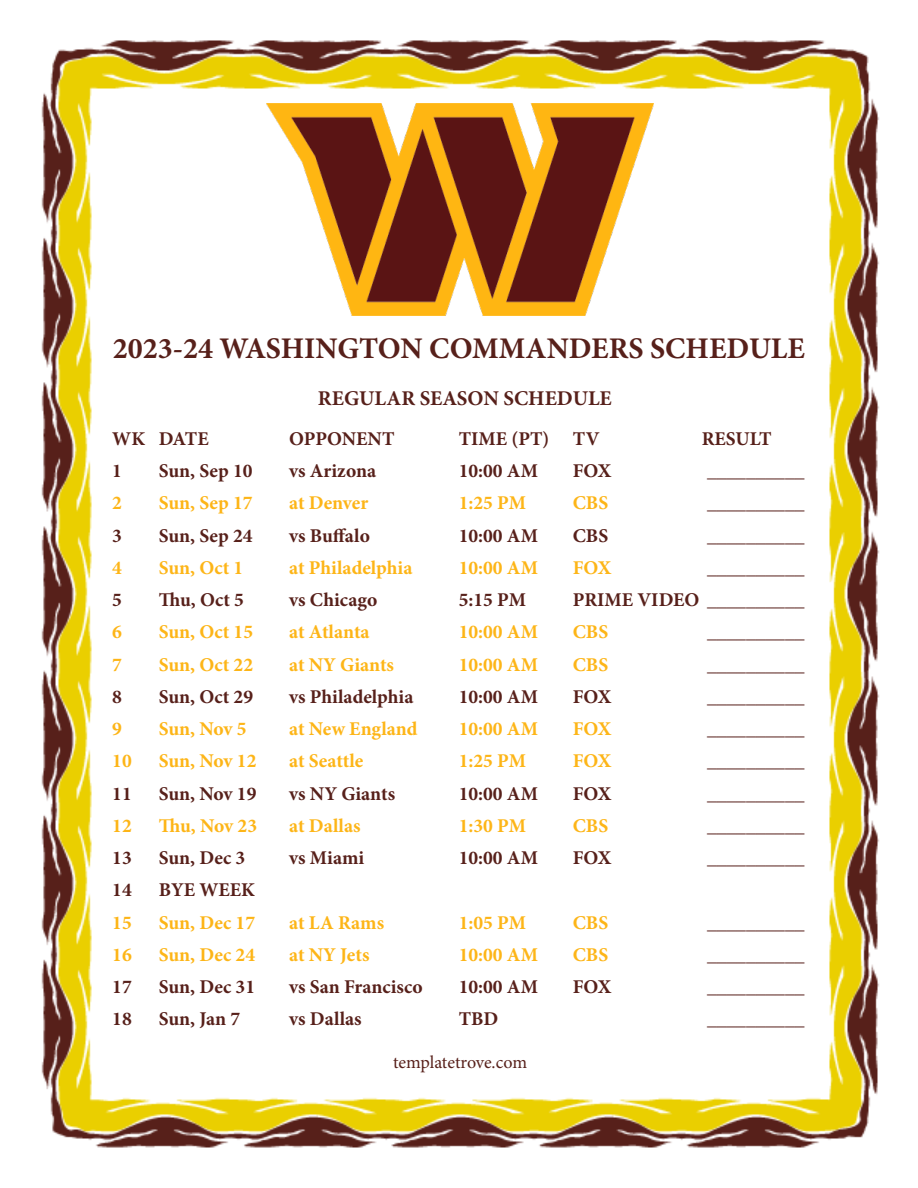
<style>
.page{position:relative;width:918px;height:1188px;background:#fff}
.page>*{position:absolute;margin:0;border:0;box-sizing:border-box;transform-origin:0 0}
.t1{font:700 30px "Minion Pro";color:#57201a}
.t2{font:700 21px "Minion Pro";color:#57201a}
.t3{font:700 19.5px "Minion Pro";color:#57201a}
.t4{font:700 19.5px "Minion Pro";color:#fdb517}
.t5{font:18px "Minion Pro";letter-spacing:-.005em;color:#57201a}
</style>
<div class="page">
<img style="left:41px;top:40px;width:838px;height:1108px">
<img style="left:266px;top:104px;width:388px;height:211px">
<p class="t1" style="left:113px;top:327px;width:694px">2023-24 WASHINGTON COMMANDERS SCHEDULE</p>
<p class="t2" style="left:318px;top:384px;width:295px">REGULAR SEASON SCHEDULE</p>
<p class="t3" style="left:112px;top:425px;width:98px">WK DATE</p>
<p class="t3" style="left:289px;top:425px;width:107px">OPPONENT</p>
<p class="t3" style="left:459px;top:425px;width:142px">TIME (PT) TV</p>
<p class="t3" style="left:702px;top:425px;width:71px">RESULT</p>
<p class="t3" style="left:112px;top:457px;width:11px">1</p>
<p class="t3" style="left:159px;top:457px;width:95px">Sun, Sep 10</p>
<p class="t3" style="left:289px;top:457px;width:89px">vs Arizona</p>
<p class="t3" style="left:459px;top:457px;width:81px">10:00 AM</p>
<p class="t3" style="left:573px;top:457px;width:40px">FOX</p>
<p class="t3" style="left:707px;top:457px;width:99px">__________</p>
<p class="t4" style="left:112px;top:489px;width:11px">2</p>
<p class="t4" style="left:159px;top:489px;width:95px">Sun, Sep 17</p>
<p class="t4" style="left:289px;top:489px;width:80px">at Denver</p>
<p class="t4" style="left:459px;top:489px;width:69px">1:25 PM</p>
<p class="t4" style="left:573px;top:489px;width:37px">CBS</p>
<p class="t3" style="left:707px;top:489px;width:99px">__________</p>
<p class="t3" style="left:112px;top:522px;width:11px">3</p>
<p class="t3" style="left:159px;top:522px;width:95px">Sun, Sep 24</p>
<p class="t3" style="left:289px;top:522px;width:82px">vs Buffalo</p>
<p class="t3" style="left:459px;top:522px;width:81px">10:00 AM</p>
<p class="t3" style="left:573px;top:522px;width:37px">CBS</p>
<p class="t3" style="left:707px;top:522px;width:99px">__________</p>
<p class="t4" style="left:112px;top:554px;width:11px">4</p>
<p class="t4" style="left:159px;top:554px;width:86px">Sun, Oct 1</p>
<p class="t4" style="left:289px;top:554px;width:125px">at Philadelphia</p>
<p class="t4" style="left:459px;top:554px;width:81px">10:00 AM</p>
<p class="t4" style="left:573px;top:554px;width:40px">FOX</p>
<p class="t3" style="left:707px;top:554px;width:99px">__________</p>
<p class="t3" style="left:112px;top:586px;width:11px">5</p>
<p class="t3" style="left:159px;top:586px;width:87px">Thu, Oct 5</p>
<p class="t3" style="left:289px;top:586px;width:90px">vs Chicago</p>
<p class="t3" style="left:459px;top:586px;width:69px">5:15 PM</p>
<p class="t3" style="left:573px;top:586px;width:233px">PRIME VIDEO __________</p>
<p class="t4" style="left:112px;top:618px;width:11px">6</p>
<p class="t4" style="left:159px;top:618px;width:96px">Sun, Oct 15</p>
<p class="t4" style="left:289px;top:618px;width:82px">at Atlanta</p>
<p class="t4" style="left:459px;top:618px;width:81px">10:00 AM</p>
<p class="t4" style="left:573px;top:618px;width:37px">CBS</p>
<p class="t3" style="left:707px;top:618px;width:99px">__________</p>
<p class="t4" style="left:112px;top:651px;width:11px">7</p>
<p class="t4" style="left:159px;top:651px;width:96px">Sun, Oct 22</p>
<p class="t4" style="left:289px;top:651px;width:106px">at NY Giants</p>
<p class="t4" style="left:459px;top:651px;width:81px">10:00 AM</p>
<p class="t4" style="left:573px;top:651px;width:37px">CBS</p>
<p class="t3" style="left:707px;top:651px;width:99px">__________</p>
<p class="t3" style="left:112px;top:683px;width:11px">8</p>
<p class="t3" style="left:159px;top:683px;width:96px">Sun, Oct 29</p>
<p class="t3" style="left:289px;top:683px;width:126px">vs Philadelphia</p>
<p class="t3" style="left:459px;top:683px;width:81px">10:00 AM</p>
<p class="t3" style="left:573px;top:683px;width:40px">FOX</p>
<p class="t3" style="left:707px;top:683px;width:99px">__________</p>
<p class="t4" style="left:112px;top:715px;width:11px">9</p>
<p class="t4" style="left:159px;top:715px;width:89px">Sun, Nov 5</p>
<p class="t4" style="left:289px;top:715px;width:130px">at New England</p>
<p class="t4" style="left:459px;top:715px;width:81px">10:00 AM</p>
<p class="t4" style="left:573px;top:715px;width:40px">FOX</p>
<p class="t3" style="left:707px;top:715px;width:99px">__________</p>
<p class="t4" style="left:112px;top:747px;width:21px">10</p>
<p class="t4" style="left:159px;top:747px;width:99px">Sun, Nov 12</p>
<p class="t4" style="left:289px;top:747px;width:76px">at Seattle</p>
<p class="t4" style="left:459px;top:747px;width:69px">1:25 PM</p>
<p class="t4" style="left:573px;top:747px;width:40px">FOX</p>
<p class="t3" style="left:707px;top:747px;width:99px">__________</p>
<p class="t3" style="left:112px;top:780px;width:21px">11</p>
<p class="t3" style="left:159px;top:780px;width:99px">Sun, Nov 19</p>
<p class="t3" style="left:289px;top:780px;width:107px">vs NY Giants</p>
<p class="t3" style="left:459px;top:780px;width:81px">10:00 AM</p>
<p class="t3" style="left:573px;top:780px;width:40px">FOX</p>
<p class="t3" style="left:707px;top:780px;width:99px">__________</p>
<p class="t4" style="left:112px;top:812px;width:21px">12</p>
<p class="t4" style="left:159px;top:812px;width:100px">Thu, Nov 23</p>
<p class="t4" style="left:289px;top:812px;width:73px">at Dallas</p>
<p class="t4" style="left:459px;top:812px;width:69px">1:30 PM</p>
<p class="t4" style="left:573px;top:812px;width:37px">CBS</p>
<p class="t3" style="left:707px;top:812px;width:99px">__________</p>
<p class="t3" style="left:112px;top:844px;width:21px">13</p>
<p class="t3" style="left:159px;top:844px;width:88px">Sun, Dec 3</p>
<p class="t3" style="left:289px;top:844px;width:77px">vs Miami</p>
<p class="t3" style="left:459px;top:844px;width:81px">10:00 AM</p>
<p class="t3" style="left:573px;top:844px;width:40px">FOX</p>
<p class="t3" style="left:707px;top:844px;width:99px">__________</p>
<p class="t3" style="left:112px;top:876px;width:21px">14</p>
<p class="t3" style="left:159px;top:876px;width:98px">BYE WEEK</p>
<p class="t4" style="left:112px;top:909px;width:21px">15</p>
<p class="t4" style="left:159px;top:909px;width:98px">Sun, Dec 17</p>
<p class="t4" style="left:289px;top:909px;width:96px">at LA Rams</p>
<p class="t4" style="left:459px;top:909px;width:69px">1:05 PM</p>
<p class="t4" style="left:573px;top:909px;width:37px">CBS</p>
<p class="t3" style="left:707px;top:909px;width:99px">__________</p>
<p class="t4" style="left:112px;top:941px;width:21px">16</p>
<p class="t4" style="left:159px;top:941px;width:98px">Sun, Dec 24</p>
<p class="t4" style="left:289px;top:941px;width:82px">at NY Jets</p>
<p class="t4" style="left:459px;top:941px;width:81px">10:00 AM</p>
<p class="t4" style="left:573px;top:941px;width:37px">CBS</p>
<p class="t3" style="left:707px;top:941px;width:99px">__________</p>
<p class="t3" style="left:112px;top:973px;width:21px">17</p>
<p class="t3" style="left:159px;top:973px;width:98px">Sun, Dec 31</p>
<p class="t3" style="left:289px;top:973px;width:135px">vs San Francisco</p>
<p class="t3" style="left:459px;top:973px;width:81px">10:00 AM</p>
<p class="t3" style="left:573px;top:973px;width:40px">FOX</p>
<p class="t3" style="left:707px;top:973px;width:99px">__________</p>
<p class="t3" style="left:112px;top:1005px;width:21px">18</p>
<p class="t3" style="left:159px;top:1005px;width:83px">Sun, Jan 7</p>
<p class="t3" style="left:289px;top:1005px;width:74px">vs Dallas</p>
<p class="t3" style="left:459px;top:1005px;width:41px">TBD</p>
<p class="t3" style="left:707px;top:1005px;width:99px">__________</p>
<p class="t5" style="left:393px;top:1050px;width:136px">templatetrove.com</p>
</div>
